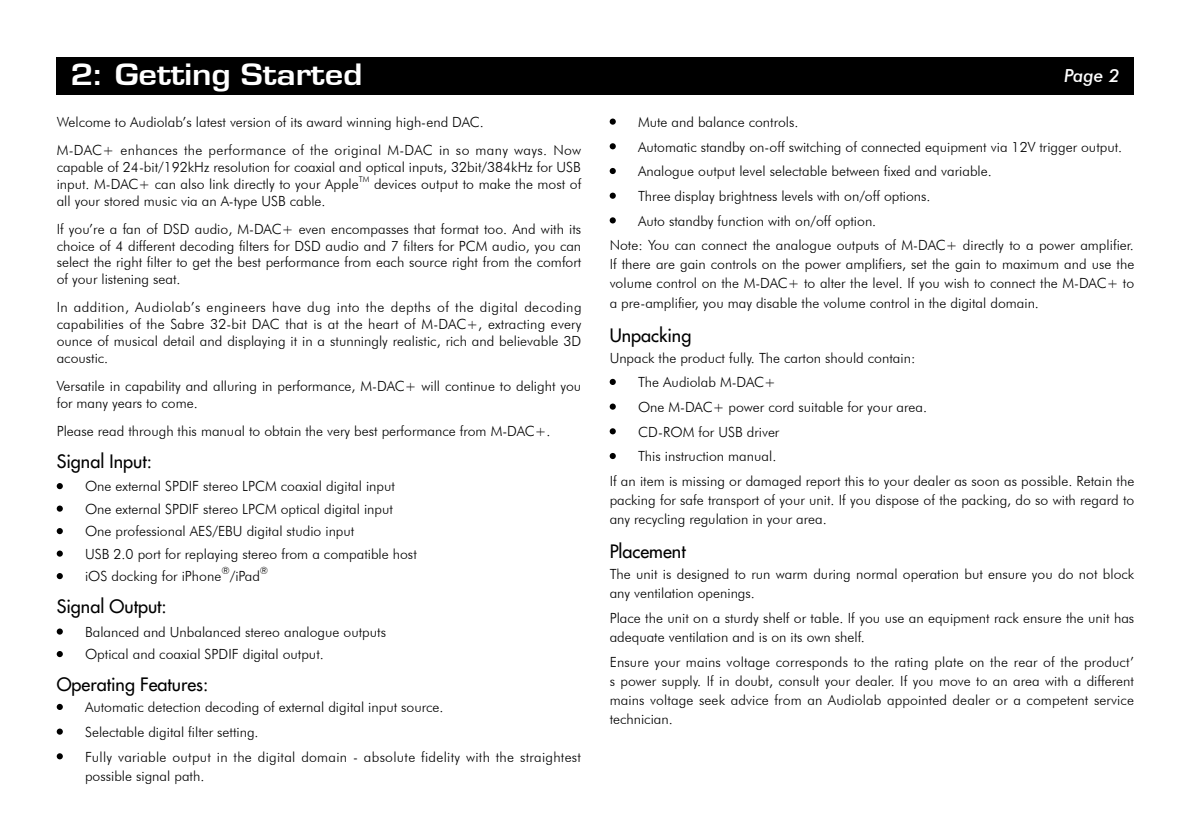
<style>
.page{position:relative;width:1191px;height:840px;background:#fff}
.page>*{position:absolute;margin:0;border:0;box-sizing:border-box;transform-origin:0 0}
.t1{font:32px "Eurostile Ext Bo";letter-spacing:-.005em;color:#fff}
.t2{font:18px "Futura";color:#000}
.t3{font:italic 500 18px "Futura BT";color:#fff}
.t4{font:300 14px/19px "Futura BT";color:#000}
.t5{font:300 10px "Futura BT";color:#000}
.t6{font:300 8px "Futura BT";color:#000}
</style>
<div class="page">
<svg style="left:57px;top:483px;width:6px;height:6px"></svg>
<svg style="left:57px;top:505px;width:6px;height:6px"></svg>
<svg style="left:57px;top:527px;width:6px;height:7px"></svg>
<svg style="left:57px;top:550px;width:6px;height:6px"></svg>
<svg style="left:57px;top:572px;width:6px;height:7px"></svg>
<svg style="left:57px;top:628px;width:6px;height:6px"></svg>
<svg style="left:57px;top:651px;width:6px;height:5px"></svg>
<svg style="left:57px;top:703px;width:6px;height:6px"></svg>
<svg style="left:57px;top:728px;width:6px;height:6px"></svg>
<svg style="left:57px;top:752px;width:6px;height:7px"></svg>
<div style="left:57px;top:57px;width:1077px;height:37px;background:#000"></div>
<svg style="left:609px;top:118px;width:7px;height:7px"></svg>
<div style="left:609px;top:143px;width:7px;height:6px;background:#000;border-radius:50%"></div>
<div style="left:609px;top:168px;width:7px;height:6px;background:#000;border-radius:50%"></div>
<div style="left:609px;top:192px;width:7px;height:7px;background:#000;border-radius:50%"></div>
<div style="left:609px;top:217px;width:7px;height:6px;background:#000;border-radius:50%"></div>
<svg style="left:609px;top:378px;width:7px;height:7px"></svg>
<div style="left:609px;top:403px;width:7px;height:6px;background:#000;border-radius:50%"></div>
<div style="left:609px;top:428px;width:7px;height:6px;background:#000;border-radius:50%"></div>
<svg style="left:609px;top:452px;width:7px;height:7px"></svg>
<h1 class="t1" style="left:71px;top:61px;width:293px">2: Getting Started</h1>
<p class="t3" style="left:1064px;top:64px;width:57px">Page 2</p>
<p class="t4" style="left:638px;top:112px;width:162px">Mute and balance controls.</p>
<p class="t4" style="left:638px;top:137px;width:486px">Automatic standby on-off switching of connected equipment via 12V trigger output.</p>
<p class="t4" style="left:638px;top:162px;width:355px">Analogue output level selectable between fixed and variable.</p>
<p class="t4" style="left:638px;top:186px;width:294px">Three display brightness levels with on/off options.</p>
<p class="t4" style="left:638px;top:211px;width:240px">Auto standby function with on/off option.</p>
<p class="t4" style="left:609px;top:236px;width:526px">Note: You can connect the analogue outputs of M-DAC+ directly to a power amplifier.</p>
<p class="t4" style="left:609px;top:255px;width:526px;text-align:justify">If there are gain controls on the power amplifiers, set the gain to maximum and use the volume control on the M-DAC+ to alter the level. If you wish to connect the M-DAC+ to a pre-amplifier, you may disable the volume control in the digital domain.</p>
<p class="t2" style="left:609px;top:323px;width:83px">Unpacking</p>
<p class="t4" style="left:609px;top:348px;width:307px">Unpack the product fully. The carton should contain:</p>
<p class="t4" style="left:638px;top:372px;width:139px">The Audiolab M-DAC+</p>
<p class="t4" style="left:638px;top:397px;width:290px">One M-DAC+ power cord suitable for your area.</p>
<p class="t4" style="left:638px;top:422px;width:143px">CD-ROM for USB driver</p>
<p class="t4" style="left:638px;top:446px;width:140px">This instruction manual.</p>
<p class="t4" style="left:609px;top:471px;width:526px">If an item is missing or damaged report this to your dealer as soon as possible. Retain the</p>
<p class="t4" style="left:609px;top:490px;width:526px">packing for safe transport of your unit. If you dispose of the packing, do so with regard to any recycling regulation in your area.</p>
<p class="t2" style="left:609px;top:540px;width:77px">Placement</p>
<p class="t4" style="left:609px;top:564px;width:526px">The unit is designed to run warm during normal operation but ensure you do not block any ventilation openings.</p>
<p class="t4" style="left:609px;top:608px;width:526px">Place the unit on a sturdy shelf or table. If you use an equipment rack ensure the unit has adequate ventilation and is on its own shelf.</p>
<p class="t4" style="left:609px;top:651px;width:526px;text-align:justify">Ensure your mains voltage corresponds to the rating plate on the rear of the product’ s power supply. If in doubt, consult your dealer. If you move to an area with a different mains voltage seek advice from an Audiolab appointed dealer or a competent service technician.</p>
<p class="t4" style="left:57px;top:108px;width:526px;line-height:28.2px">Welcome to Audiolab’s latest version of its award winning high-end DAC.<br>M-DAC+ enhances the performance of the original M-DAC in so many ways. Now</p>
<p class="t4" style="left:57px;top:158px;width:526px;line-height:16.8px">capable of 24-bit/192kHz resolution for coaxial and optical inputs, 32bit/384kHz for USB input. M-DAC+ can also link directly to your Apple</p>
<p class="t6" style="left:359px;top:174px;width:12px">TM</p>
<p class="t4" style="left:374px;top:174px;width:209px">devices output to make the most of</p>
<p class="t4" style="left:57px;top:186px;width:526px;line-height:28.2px">all your stored music via an A-type USB cable.<br>If you’re a fan of DSD audio, M-DAC+ even encompasses that format too. And with its</p>
<p class="t4" style="left:57px;top:237px;width:526px;line-height:16.8px;text-align:justify">choice of 4 different decoding filters for DSD audio and 7 filters for PCM audio, you can select the right filter to get the best performance from each source right from the comfort of your listening seat.</p>
<p class="t4" style="left:57px;top:299px;width:526px;line-height:16.8px;text-align:justify">In addition, Audiolab’s engineers have dug into the depths of the digital decoding capabilities of the Sabre 32-bit DAC that is at the heart of M-DAC+, extracting every ounce of musical detail and displaying it in a stunningly realistic, rich and believable 3D acoustic.</p>
<p class="t4" style="left:57px;top:377px;width:526px;line-height:16.8px">Versatile in capability and alluring in performance, M-DAC+ will continue to delight you for many years to come.</p>
<p class="t4" style="left:57px;top:421px;width:495px">Please read through this manual to obtain the very best performance from M-DAC+.</p>
<p class="t2" style="left:57px;top:450px;width:97px">Signal Input:</p>
<p class="t4" style="left:85px;top:475px;width:333px;line-height:22.4px">One external SPDIF stereo LPCM coaxial digital input One external SPDIF stereo LPCM optical digital input One professional AES/EBU digital studio input<br>USB 2.0 port for replaying stereo from a compatible host iOS docking for iPhone</p>
<p class="t5" style="left:221px;top:564px;width:10px">®</p>
<p class="t5" style="left:260px;top:564px;width:10px">®</p>
<p class="t4" style="left:230px;top:566px;width:32px">/iPad</p>
<p class="t2" style="left:57px;top:595px;width:112px">Signal Output:</p>
<p class="t4" style="left:85px;top:620px;width:302px;line-height:22.4px">Balanced and Unbalanced stereo analogue outputs<br>Optical and coaxial SPDIF digital output.</p>
<p class="t2" style="left:57px;top:673px;width:153px">Operating Features:</p>
<p class="t4" style="left:85px;top:694px;width:497px;line-height:24.6px">Automatic detection decoding of external digital input source.<br>Selectable digital filter setting.<br>Fully variable output in the digital domain - absolute fidelity with the straightest</p>
<p class="t4" style="left:85px;top:765px;width:121px">possible signal path.</p>
</div>
